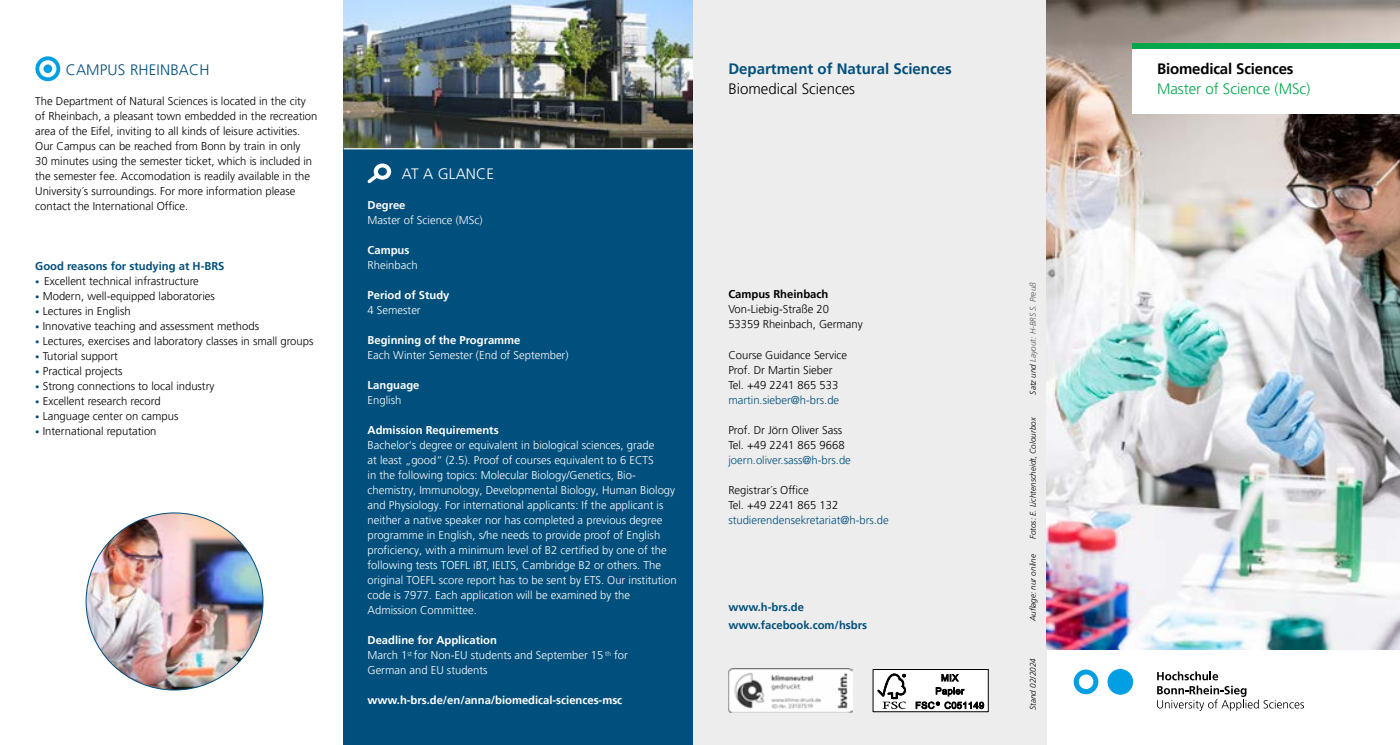
<style>
.page{position:relative;width:1400px;height:745px;background:#fff}
.page>*{position:absolute;margin:0;border:0;box-sizing:border-box;transform-origin:0 0}
.t1{font:700 15px "Frutiger LT Pro";color:#004f7c}
.t2{font:300 15px "Frutiger LT Pro";color:#04a64a}
.t3{font:300 15px "Frutiger LT Pro";color:#000}
.t4{font:700 15px "Frutiger LT Pro";letter-spacing:-.01em;color:#000}
.t5{font:300 15px "Frutiger LT Pro";letter-spacing:.01em;color:#004f7c}
.t6{font:300 15px "Frutiger LT Pro";letter-spacing:.01em;color:#fff}
.t7{font:300 11.25px/15px "Frutiger LT Pro";color:#000}
.t8{font:300 11.25px/15px "Frutiger LT Pro";color:#fff}
.t9{font:700 11.25px "Frutiger LT Pro";color:#fff}
.t10{font:300 11.25px "Frutiger LT Pro";color:#004f7c}
.t11{font:700 11.25px/17.5px "Frutiger LT Pro";color:#004f7c}
.t12{font:700 11.25px "Frutiger LT Pro";color:#000}
.t13{font:italic 300 8.12px "Frutiger LT Pro";color:#000}
.t14{font:italic 300 8.12px "Frutiger LT Pro";color:#575756}
.s1{font-size:8.75px;color:#004f7c}
.s2{font-weight:700}
.s3{color:#000}
</style>
<div class="page">
<div style="left:692px;top:0;width:355px;height:744px;background:#ededed"></div>
<img style="left:1047px;top:0;width:353px;height:648px">
<div style="left:344px;top:149px;width:349px;height:595px;background:#004f7c"></div>
<div style="left:1133px;top:47px;width:267px;height:67px;background:#fff"></div>
<div style="left:1133px;top:44px;width:267px;height:5px;background:#04a64a"></div>
<div style="left:1108px;top:669px;width:24px;height:24px;background:#009fe3;border-radius:50%"></div>
<div style="left:1108px;top:669px;width:24px;height:24px;border:1px solid #009fe3;border-radius:50%"></div>
<svg style="left:1157px;top:671px;width:147px;height:39px"></svg>
<svg style="left:1073px;top:669px;width:25px;height:24px"></svg>
<img style="left:344px;top:0;width:349px;height:148px">
<hr style="left:344px;top:148px;width:349px;height:1px;background:#fff">
<img style="left:86px;top:512px;width:177px;height:177px;border-radius:88px">
<svg style="left:35px;top:56px;width:25px;height:25px"></svg>
<svg style="left:39px;top:60px;width:17px;height:17px"></svg>
<div style="left:44px;top:64px;width:8px;height:9px;background:#009ee3;border-radius:50%"></div>
<svg style="left:367px;top:163px;width:24px;height:21px"></svg>
<img style="left:728px;top:668px;width:125px;height:43px">
<svg style="left:875px;top:670px;width:111px;height:39px;background:#d0d0d0"></svg>
<div style="left:873px;top:668px;width:115px;height:43px;border:1px solid #000"></div>
<h1 class="t5" style="left:66px;top:61px;width:145px">CAMPUS RHEINBACH</h1>
<p class="t7" style="left:35px;top:93px;width:284px">The Department of Natural Sciences is located in the city of Rheinbach, a pleasant town embedded in the recreation area of the Eifel, inviting to all kinds of leisure activities.<br>Our Campus can be reached from Bonn by train in only<br>30 minutes using the semester ticket, which is included in the semester fee. Accomodation is readily available in the University´s surroundings. For more information please contact the International Office.</p>
<p class="t11" style="left:35px;top:257px;width:191px">Good reasons for studying at H-BRS</p>
<p class="t7" style="left:35px;top:273px;width:165px"><span class="s1">•</span> Excellent technical infrastructure</p>
<p class="t7" style="left:35px;top:288px;width:181px"><span class="s1">•</span> Modern, well-equipped laboratories</p>
<p class="t7" style="left:35px;top:303px;width:97px"><span class="s1">•</span> Lectures in English</p>
<p class="t7" style="left:35px;top:318px;width:225px"><span class="s1">•</span> Innovative teaching and assessment methods</p>
<p class="t7" style="left:35px;top:333px;width:280px"><span class="s1">•</span> Lectures, exercises and laboratory classes in small groups</p>
<p class="t7" style="left:35px;top:348px;width:84px"><span class="s1">•</span> Tutorial support</p>
<p class="t7" style="left:35px;top:363px;width:89px"><span class="s1">•</span> Practical projects</p>
<p class="t7" style="left:35px;top:378px;width:181px"><span class="s1">•</span> Strong connections to local industry</p>
<p class="t7" style="left:35px;top:393px;width:127px"><span class="s1">•</span> Excellent research record</p>
<p class="t7" style="left:35px;top:408px;width:145px"><span class="s1">•</span> Language center on campus</p>
<p class="t7" style="left:35px;top:423px;width:123px"><span class="s1">•</span> International reputation</p>
<h1 class="t6" style="left:402px;top:165px;width:94px">AT A GLANCE</h1>
<p class="t9" style="left:367px;top:198px;width:39px">Degree</p>
<p class="t8" style="left:367px;top:212px;width:116px">Master of Science (MSc)</p>
<p class="t9" style="left:367px;top:243px;width:43px">Campus</p>
<p class="t8" style="left:367px;top:257px;width:52px">Rheinbach</p>
<p class="t9" style="left:367px;top:288px;width:83px">Period of Study</p>
<p class="t8" style="left:367px;top:302px;width:55px">4 Semester</p>
<p class="t9" style="left:367px;top:333px;width:154px">Beginning of the Programme</p>
<p class="t8" style="left:367px;top:347px;width:202px">Each Winter Semester (End of September)</p>
<p class="t9" style="left:367px;top:378px;width:53px">Language</p>
<p class="t8" style="left:367px;top:392px;width:35px">English</p>
<p class="t9" style="left:367px;top:423px;width:133px">Admission Requirements</p>
<p class="t8" style="left:367px;top:437px;width:311px">Bachelor‘s degree or equivalent in biological sciences, grade<br>at least „good“ (2.5). Proof of courses equivalent to 6 ECTS<br>in the following topics: Molecular Biology/Genetics, Bio&shy;chemistry, Immunology, Developmental Biology, Human Biology and Physiology. For international applicants: If the applicant is neither a native speaker nor has completed a previous degree programme in English, s/he needs to provide proof of English proficiency, with a minimum level of B2 certified by one of the following tests TOEFL iBT, IELTS, Cambridge B2 or others. The original TOEFL score report has to be sent by ETS. Our institution code is 7977. Each application will be examined by the Admission Committee.</p>
<p class="t8" style="left:367px;top:632px;width:262px"><span class="s2">Deadline for Application<br></span>March 1<sup>st</sup> for Non-EU students and September 15 <sup>th</sup> for<br>German and EU students</p>
<p class="t9" style="left:367px;top:693px;width:256px">www.h-brs.de/en/anna/biomedical-sciences-msc</p>
<h1 class="t1" style="left:728px;top:60px;width:225px">Department of Natural Sciences</h1>
<h1 class="t3" style="left:728px;top:80px;width:128px">Biomedical Sciences</h1>
<p class="t12" style="left:728px;top:287px;width:102px">Campus Rheinbach</p>
<p class="t7" style="left:728px;top:302px;width:136px">Von-Liebig-Straße 20<br>53359 Rheinbach, Germany</p>
<p class="t7" style="left:728px;top:347px;width:120px">Course Guidance Service<br>Prof. Dr Martin Sieber<br>Tel. +49 2241 865 533</p>
<p class="t10" style="left:728px;top:393px;width:112px">martin.sieber@h-brs.de</p>
<p class="t7" style="left:728px;top:422px;width:118px">Prof. Dr Jörn Oliver Sass<br>Tel. +49 2241 865 9668</p>
<p class="t10" style="left:728px;top:453px;width:124px">joern.oliver.sass@h-brs.de</p>
<p class="t7" style="left:728px;top:482px;width:111px">Registrar´s Office<br>Tel. +49 2241 865 132</p>
<p class="t10" style="left:728px;top:513px;width:162px">studierendensekretariat@h-brs.de</p>
<p class="t11" style="left:728px;top:598px;width:140px">www.h-brs.de www.facebook.com/hsbrs</p>
<p class="t14" style="left:1028px;top:394px;width:113px;rotate:-90deg"><span class="s3">Satz und</span> Layout: H-BRS S. Preuß</p>
<p class="t13" style="left:1028px;top:538px;width:123px;rotate:-90deg">Fotos: E. Lichtenscheidt, Colourbox</p>
<p class="t13" style="left:1028px;top:620px;width:68px;rotate:-90deg">Auflage: nur online</p>
<p class="t13" style="left:1028px;top:709px;width:53px;rotate:-90deg">Stand 02/2024</p>
<h1 class="t4" style="left:1157px;top:60px;width:138px">Biomedical Sciences</h1>
<h1 class="t2" style="left:1157px;top:80px;width:155px">Master of Science (MSc)</h1>
</div>
